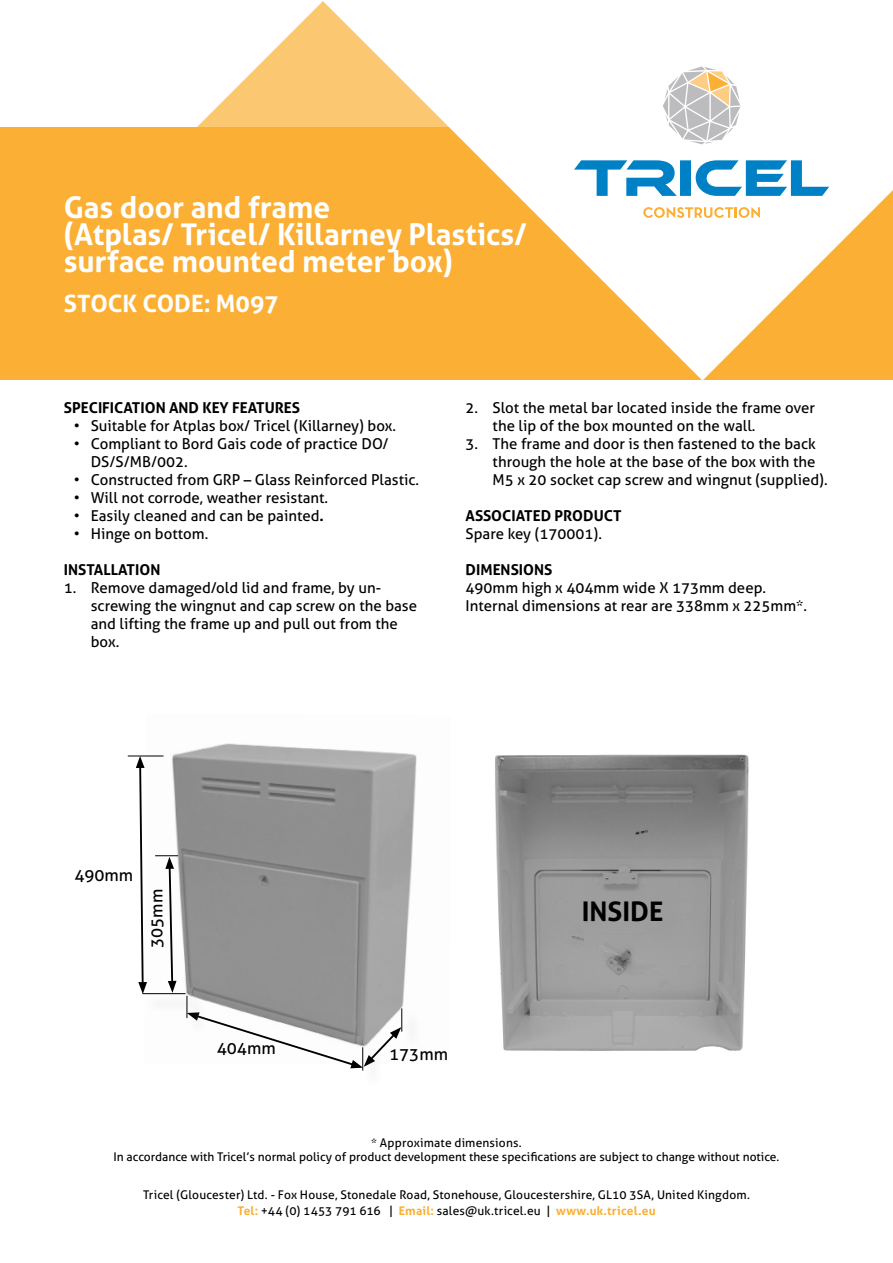
<style>
.page{position:relative;width:893px;height:1263px;background:#fff}
.page>*{position:absolute;margin:0;border:0;box-sizing:border-box;transform-origin:0 0}
.t1{font:700 30px/27px "Aller";letter-spacing:-.005em;color:#fff}
.t2{font:700 27px "Aller";color:#000}
.t3{font:700 24px "Aller";color:#fff}
.t4{font:16.8px "Aller";color:#000}
.t5{font:15px/18px "Aller";color:#000}
.t6{font:700 15px "Aller";color:#000}
.t7{font:12px/15.9px "Aller";letter-spacing:.005em;color:#000;text-align:center}
.s1{font-weight:700}
.s2{font-weight:700;color:#fbaf34}
</style>
<div class="page">
<div style="left:0;top:128px;width:893px;height:252px;background:#fbaf34"></div>
<svg style="left:162px;top:2px;width:160px;height:126px"></svg>
<svg style="left:322px;top:1px;width:571px;height:379px;fill:#fff"></svg>
<svg style="left:643px;top:207px;width:117px;height:11px"></svg>
<svg style="left:663px;top:66px;width:77px;height:78px"></svg>
<svg style="left:574px;top:160px;width:255px;height:36px;background:#7cbee1"></svg>
<img style="left:144px;top:743px;width:273px;height:289px">
<img style="left:495px;top:754px;width:254px;height:297px">
<svg style="left:136px;top:756px;width:11px;height:237px"></svg>
<hr style="left:128px;top:755px;width:36px;height:1px;background:#000">
<div style="left:146px;top:995px;width:57px;height:18px;background:#f9f9f9"></div>
<hr style="left:142px;top:993px;width:44px;height:1px;background:#000">
<div style="left:403px;top:1012px;width:18px;height:37px;background:#fbfbfb"></div>
<svg style="left:186px;top:996px;width:216px;height:74px"></svg>
<svg style="left:155px;top:855px;width:23px;height:138px"></svg>
<h1 class="t1" style="left:64px;top:194px;width:464px">Gas door and frame<br>(Atplas/ Tricel/ Killarney Plastics/ surface mounted meter box)</h1>
<h3 class="t3" style="left:64px;top:289px;width:216px">STOCK CODE: M097</h3>
<p class="t6" style="left:64px;top:398px;width:238px">SPECIFICATION AND KEY FEATURES</p>
<p class="t5" style="left:74px;top:417px;width:324px">• Suitable for Atplas box/ Tricel (Killarney) box.</p>
<p class="t5" style="left:91px;top:435px;width:299px;text-indent:-17px">• Compliant to Bord Gais code of practice DO/<br>DS/S/MB/002.</p>
<p class="t5" style="left:74px;top:471px;width:347px">• Constructed from GRP – Glass Reinforced Plastic.</p>
<p class="t5" style="left:74px;top:489px;width:256px">• Will not corrode, weather resistant.</p>
<p class="t5" style="left:74px;top:507px;width:252px">• Easily cleaned and can be painted<span class="s1">.</span></p>
<p class="t5" style="left:74px;top:525px;width:136px">• Hinge on bottom.</p>
<p class="t6" style="left:64px;top:560px;width:98px">INSTALLATION</p>
<p class="t5" style="left:91px;top:579px;width:328px;text-indent:-27px">1. Remove damaged/old lid and frame, by un&shy;screwing the wingnut and cap screw on the base and lifting the frame up and pull out from the box.</p>
<p class="t5" style="left:493px;top:399px;width:324px;text-indent:-27px">2. Slot the metal bar located inside the frame over the lip of the box mounted on the wall.</p>
<p class="t5" style="left:493px;top:435px;width:336px;text-indent:-27px">3. The frame and door is then fastened to the back through the hole at the base of the box with the<br>M5 x 20 socket cap screw and wingnut (supplied).</p>
<p class="t6" style="left:466px;top:506px;width:157px">ASSOCIATED PRODUCT</p>
<p class="t5" style="left:466px;top:525px;width:138px">Spare key (170001).</p>
<p class="t6" style="left:466px;top:560px;width:88px">DIMENSIONS</p>
<p class="t5" style="left:466px;top:579px;width:343px">490mm high x 404mm wide X 173mm deep.<br>Internal dimensions at rear are 338mm x 225mm*.</p>
<p class="t4" style="left:74px;top:864px;width:60px">490mm</p>
<p class="t4" style="left:146px;top:948px;width:60px;rotate:-90deg">305mm</p>
<p class="t4" style="left:217px;top:1038px;width:60px">404mm</p>
<p class="t4" style="left:389px;top:1044px;width:60px">173mm</p>
<h2 class="t2" style="left:582px;top:895px;width:83px">INSIDE</h2>
<p class="t7" style="left:114px;top:1135px;width:667px;line-height:14.4px">* Approximate dimensions.<br>In accordance with Tricel’s normal policy of product development these specifications are subject to change without notice.</p>
<p class="t7" style="left:143px;top:1187px;width:608px">Tricel (Gloucester) Ltd. - Fox House, Stonedale Road, Stonehouse, Gloucestershire, GL10 3SA, United Kingdom.<br><span class="s2">Tel:</span> +44 (0) 1453 791 616 | <span class="s2">Email:</span> sales@uk.tricel.eu | <span class="s2">www.uk.tricel.eu</span></p>
</div>
